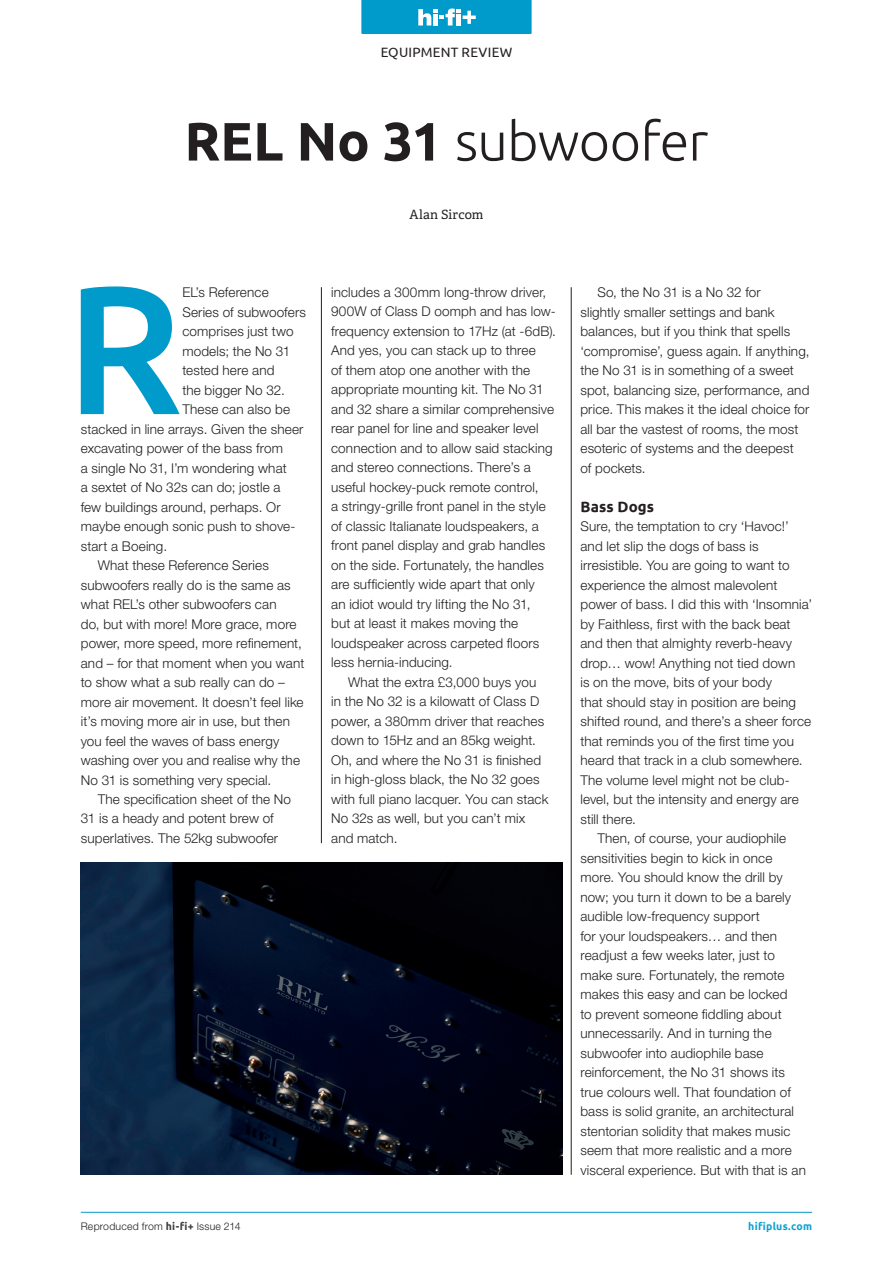
<style>
.page{position:relative;width:893px;height:1263px;background:#fff}
.page>*{position:absolute;margin:0;border:0;box-sizing:border-box;transform-origin:0 0}
.t1{font:500 182.4px "Ubuntu";color:#009bca}
.t2{font:300 54px "Ubuntu";letter-spacing:-.015em;color:#231f20}
.t3{font:700 15px "Ubuntu";letter-spacing:.01em;color:#231f20}
.t4{font:300 13.5px/19.5px "Helvetica Neue LT Std";letter-spacing:.01em;color:#231f20}
.t5{font:13.5px "Ubuntu";letter-spacing:.02em;color:#231f20}
.t6{font:12.75px "Adelle";letter-spacing:.015em;color:#231f20}
.t7{font:300 10.5px "Helvetica Neue LT Std";letter-spacing:.02em;color:#231f20}
.t8{font:700 10.5px "Ubuntu";letter-spacing:.025em;color:#0ca3cf}
.s1{font-weight:700}
.s2{font-family:"Ubuntu";font-weight:700;color:#3e3e3f}
</style>
<div class="page">
<hr style="left:321px;top:287px;width:1px;height:556px;background:#231f20">
<hr style="left:571px;top:287px;width:1px;height:888px;background:#231f20">
<img style="left:81px;top:863px;width:481px;height:312px">
<hr style="left:81px;top:1212px;width:731px;height:1px;background:#009bca">
<svg style="left:361px;top:0;width:170px;height:34px;background:#16a3ce"></svg>
<p class="t5" style="left:381px;top:44px;width:133px">EQUIPMENT REVIEW</p>
<h2 class="t2" style="left:184px;top:109px;width:525px"><span class="s1">REL No 31</span> subwoofer</h2>
<p class="t6" style="left:409px;top:207px;width:76px">Alan Sircom</p>
<h1 class="t1" style="left:66px;top:234px;width:118px">R</h1>
<p class="t4" style="left:182px;top:282px;width:88px">EL’s Reference</p>
<p class="t4" style="left:182px;top:302px;width:125px">Series of subwoofers</p>
<p class="t4" style="left:182px;top:321px;width:113px">comprises just two</p>
<p class="t4" style="left:182px;top:341px;width:110px">models; the No 31</p>
<p class="t4" style="left:182px;top:360px;width:94px">tested here and</p>
<p class="t4" style="left:182px;top:380px;width:104px">the bigger No 32.</p>
<p class="t4" style="left:182px;top:399px;width:109px">These can also be</p>
<p class="t4" style="left:81px;top:419px;width:224px">stacked in line arrays. Given the sheer</p>
<p class="t4" style="left:81px;top:438px;width:204px">excavating power of the bass from</p>
<p class="t4" style="left:81px;top:458px;width:207px">a single No 31, I’m wondering what</p>
<p class="t4" style="left:81px;top:477px;width:201px">a sextet of No 32s can do; jostle a</p>
<p class="t4" style="left:81px;top:497px;width:201px">few buildings around, perhaps. Or</p>
<p class="t4" style="left:81px;top:516px;width:216px">maybe enough sonic push to shove-</p>
<p class="t4" style="left:81px;top:536px;width:88px">start a Boeing.</p>
<p class="t4" style="left:98px;top:555px;width:173px">What these Reference Series</p>
<p class="t4" style="left:81px;top:575px;width:211px">subwoofers really do is the same as</p>
<p class="t4" style="left:81px;top:594px;width:197px">what REL’s other subwoofers can</p>
<p class="t4" style="left:81px;top:614px;width:217px">do, but with more! More grace, more</p>
<p class="t4" style="left:81px;top:633px;width:223px">power, more speed, more refinement,</p>
<p class="t4" style="left:81px;top:653px;width:225px">and – for that moment when you want</p>
<p class="t4" style="left:81px;top:672px;width:206px">to show what a sub really can do –</p>
<p class="t4" style="left:81px;top:692px;width:224px">more air movement. It doesn’t feel like</p>
<p class="t4" style="left:81px;top:711px;width:211px">it’s moving more air in use, but then</p>
<p class="t4" style="left:81px;top:731px;width:200px">you feel the waves of bass energy</p>
<p class="t4" style="left:81px;top:750px;width:221px">washing over you and realise why the</p>
<p class="t4" style="left:81px;top:770px;width:192px">No 31 is something very special.</p>
<p class="t4" style="left:98px;top:789px;width:195px">The specification sheet of the No</p>
<p class="t4" style="left:81px;top:809px;width:194px">31 is a heady and potent brew of</p>
<p class="t4" style="left:81px;top:828px;width:199px">superlatives. The 52kg subwoofer</p>
<p class="t4" style="left:331px;top:282px;width:226px">includes a 300mm long-throw driver, 900W of Class D oomph and has low&shy;frequency extension to 17Hz (at -6dB).<br>And yes, you can stack up to three<br>of them atop one another with the appropriate mounting kit. The No 31 and 32 share a similar comprehensive rear panel for line and speaker level connection and to allow said stacking and stereo connections. There’s a useful hockey-puck remote control,<br>a stringy-grille front panel in the style of classic Italianate loudspeakers, a front panel display and grab handles on the side. Fortunately, the handles are sufficiently wide apart that only<br>an idiot would try lifting the No 31,<br>but at least it makes moving the loudspeaker across carpeted floors less hernia-inducing.</p>
<p class="t4" style="left:331px;top:672px;width:219px;text-indent:17px">What the extra £3,000 buys you in the No 32 is a kilowatt of Class D power, a 380mm driver that reaches down to 15Hz and an 85kg weight.<br>Oh, and where the No 31 is finished in high-gloss black, the No 32 goes with full piano lacquer. You can stack<br>No 32s as well, but you can’t mix and match.</p>
<p class="t4" style="left:580px;top:282px;width:231px;text-indent:17px">So, the No 31 is a No 32 for<br>slightly smaller settings and bank balances, but if you think that spells ‘compromise’, guess again. If anything, the No 31 is in something of a sweet spot, balancing size, performance, and price. This makes it the ideal choice for all bar the vastest of rooms, the most esoteric of systems and the deepest<br>of pockets.</p>
<p class="t3" style="left:580px;top:497px;width:75px">Bass Dogs</p>
<p class="t4" style="left:580px;top:516px;width:210px">Sure, the temptation to cry ‘Havoc!’</p>
<p class="t4" style="left:580px;top:536px;width:180px">and let slip the dogs of bass is</p>
<p class="t4" style="left:580px;top:555px;width:211px">irresistible. You are going to want to</p>
<p class="t4" style="left:580px;top:575px;width:198px">experience the almost malevolent</p>
<p class="t4" style="left:580px;top:594px;width:233px">power of bass. I did this with ‘Insomnia’</p>
<p class="t4" style="left:580px;top:614px;width:212px">by Faithless, first with the back beat</p>
<p class="t4" style="left:580px;top:633px;width:213px">and then that almighty reverb-heavy</p>
<p class="t4" style="left:580px;top:653px;width:216px">drop… wow! Anything not tied down</p>
<p class="t4" style="left:580px;top:672px;width:193px">is on the move, bits of your body</p>
<p class="t4" style="left:580px;top:692px;width:217px">that should stay in position are being</p>
<p class="t4" style="left:580px;top:711px;width:232px">shifted round, and there’s a sheer force</p>
<p class="t4" style="left:580px;top:731px;width:215px">that reminds you of the first time you</p>
<p class="t4" style="left:580px;top:750px;width:224px">heard that track in a club somewhere.</p>
<p class="t4" style="left:580px;top:770px;width:211px">The volume level might not be club-</p>
<p class="t4" style="left:580px;top:789px;width:220px">level, but the intensity and energy are</p>
<p class="t4" style="left:580px;top:809px;width:57px">still there.</p>
<p class="t4" style="left:597px;top:828px;width:190px">Then, of course, your audiophile</p>
<p class="t4" style="left:580px;top:848px;width:193px">sensitivities begin to kick in once</p>
<p class="t4" style="left:580px;top:867px;width:204px">more. You should know the drill by</p>
<p class="t4" style="left:580px;top:887px;width:212px">now; you turn it down to be a barely</p>
<p class="t4" style="left:580px;top:906px;width:181px">audible low-frequency support</p>
<p class="t4" style="left:580px;top:926px;width:198px">for your loudspeakers… and then</p>
<p class="t4" style="left:580px;top:945px;width:196px">readjust a few weeks later, just to</p>
<p class="t4" style="left:580px;top:965px;width:206px">make sure. Fortunately, the remote</p>
<p class="t4" style="left:580px;top:984px;width:208px">makes this easy and can be locked</p>
<p class="t4" style="left:580px;top:1004px;width:203px">to prevent someone fiddling about</p>
<p class="t4" style="left:580px;top:1023px;width:193px">unnecessarily. And in turning the</p>
<p class="t4" style="left:580px;top:1043px;width:184px">subwoofer into audiophile base</p>
<p class="t4" style="left:580px;top:1062px;width:206px">reinforcement, the No 31 shows its</p>
<p class="t4" style="left:580px;top:1082px;width:212px">true colours well. That foundation of</p>
<p class="t4" style="left:580px;top:1101px;width:215px">bass is solid granite, an architectural</p>
<p class="t4" style="left:580px;top:1121px;width:211px">stentorian solidity that makes music</p>
<p class="t4" style="left:580px;top:1140px;width:213px">seem that more realistic and a more</p>
<p class="t4" style="left:580px;top:1160px;width:227px">visceral experience. But with that is an</p>
<p class="t7" style="left:81px;top:1219px;width:161px">Reproduced from <span class="s2">hi-fi+</span> Issue 214</p>
<p class="t8" style="left:748px;top:1219px;width:65px">hifiplus.com</p>
</div>
